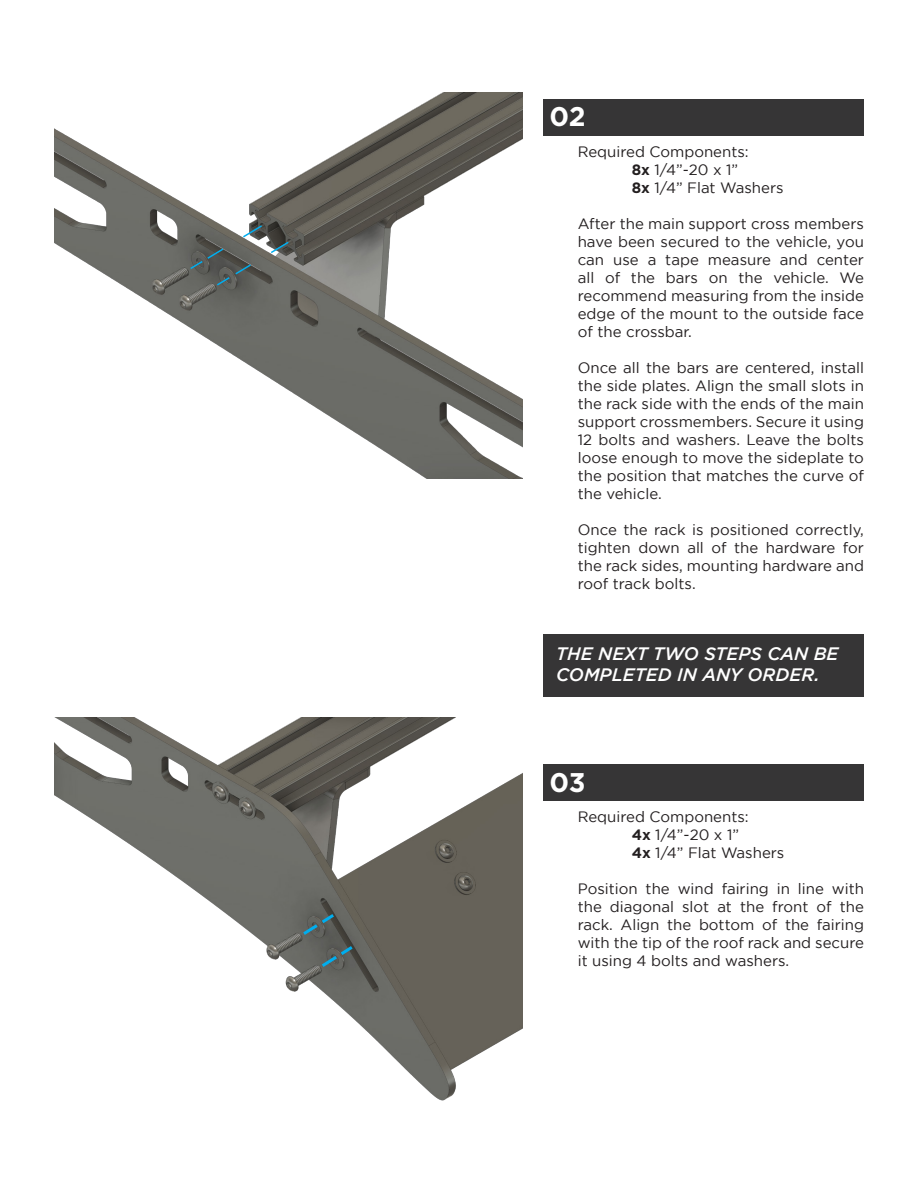
<style>
.page{position:relative;width:918px;height:1188px;background:#fff}
.page>*{position:absolute;margin:0;border:0;box-sizing:border-box;transform-origin:0 0}
.t1{font:700 27px "Gotham";color:#fff}
.t2{font:italic 500 18px/21.6px "Gotham";color:#fff}
.t3{font:15px/18px "Gotham";color:#231f20;text-align:justify}
.s1{font-weight:700}
</style>
<div class="page">
<img style="left:55px;top:717px;width:468px;height:384px">
<div style="left:544px;top:765px;width:320px;height:36px;background:#363536"></div>
<div style="left:544px;top:634px;width:320px;height:63px;background:#363536"></div>
<img style="left:54px;top:93px;width:469px;height:385px">
<div style="left:544px;top:99px;width:320px;height:36px;background:#363536"></div>
<svg style="left:189px;top:224px;width:101px;height:63px;background:#666a67"></svg>
<svg style="left:300px;top:911px;width:56px;height:59px;background:#596261"></svg>
<p class="t1" style="left:550px;top:101px;width:38px">02</p>
<p class="t3" style="left:578px;top:142px;width:173px">Required Components:</p>
<p class="t3" style="left:632px;top:160px;width:108px"><span class="s1">8x</span> 1/4”-20 x 1”</p>
<p class="t3" style="left:632px;top:178px;width:153px"><span class="s1">8x</span> 1/4” Flat Washers</p>
<p class="t3" style="left:578px;top:214px;width:288px">After the main support cross members have been secured to the vehicle, you can use a tape measure and center all of the bars on the vehicle. We recommend measuring from the inside edge of the mount to the outside face of the crossbar.</p>
<p class="t3" style="left:578px;top:358px;width:288px">Once all the bars are centered, install the side plates. Align the small slots in the rack side with the ends of the main support crossmembers. Secure it using 12 bolts and washers. Leave the bolts loose enough to move the sideplate to the position that matches the curve of the vehicle.</p>
<p class="t3" style="left:578px;top:520px;width:288px">Once the rack is positioned correctly, tighten down all of the hardware for the rack sides, mounting hardware and roof track bolts.</p>
<p class="t2" style="left:556px;top:643px;width:284px">THE NEXT TWO STEPS CAN BE<br>COMPLETED IN ANY ORDER.</p>
<p class="t1" style="left:550px;top:767px;width:38px">03</p>
<p class="t3" style="left:578px;top:808px;width:173px">Required Components:</p>
<p class="t3" style="left:632px;top:826px;width:109px"><span class="s1">4x</span> 1/4”-20 x 1”</p>
<p class="t3" style="left:632px;top:844px;width:154px"><span class="s1">4x</span> 1/4” Flat Washers</p>
<p class="t3" style="left:578px;top:880px;width:288px">Position the wind fairing in line with the diagonal slot at the front of the rack. Align the bottom of the fairing with the tip of the roof rack and secure it using 4 bolts and washers.</p>
</div>
